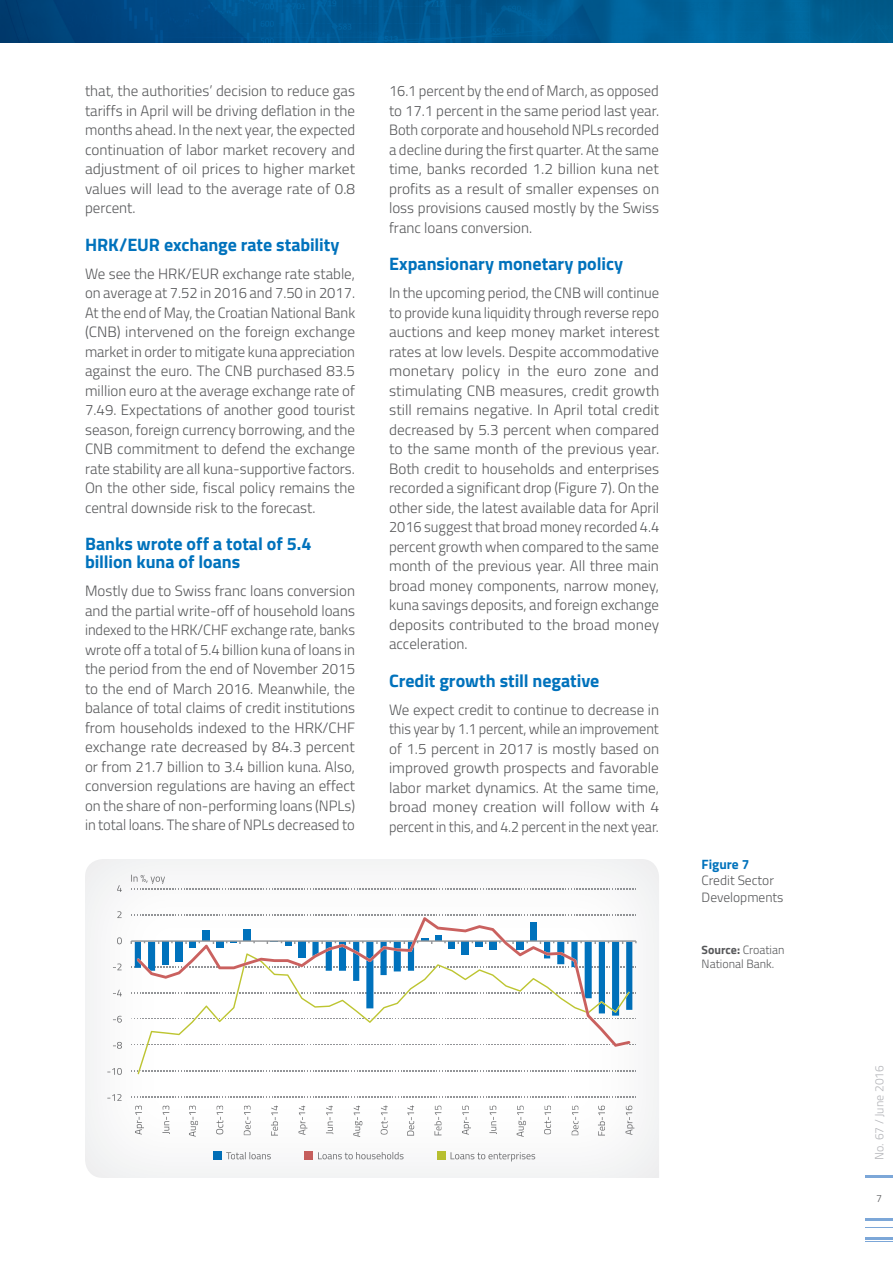
<style>
.page{position:relative;width:893px;height:1263px;background:#fff}
.page>*{position:absolute;margin:0;border:0;box-sizing:border-box;transform-origin:0 0}
.t1{font:700 18px/18px "Titillium";letter-spacing:-.005em;color:#0072bc}
.t2{font:300 15px/19.5px "Titillium";color:#57585a;text-align:justify}
.t3{font:300 13.5px/16.2px "Titillium";color:#57585a}
.t4{font:700 13.5px "Titillium";color:#0072bc}
.t5{font:300 12px/14.4px "Titillium";color:#57585a}
.t6{font:300 12px "Titillium";color:#b2b3b7}
.t7{font:300 10.5px "Titillium";color:#57585a}
.s1{font-weight:700}
</style>
<div class="page">
<img style="left:0;top:0;width:893px;height:43px">
<hr style="left:865px;top:1175px;width:28px;height:3px;background:#7ca7d8">
<hr style="left:865px;top:1218px;width:28px;height:2px;background:#7ca7d8">
<hr style="left:865px;top:1237px;width:28px;height:2px;background:#7ca7d8">
<svg style="left:865px;top:1227px;width:28px;height:1px"></svg>
<svg style="left:865px;top:1241px;width:28px;height:1px"></svg>
<img style="left:85px;top:859px;width:574px;height:319px">
<img style="left:135px;top:944px;width:2px;height:24px">
<svg style="left:131px;top:915px;width:506px;height:1px"></svg>
<svg style="left:630px;top:1044px;width:7px;height:2px"></svg>
<svg style="left:131px;top:1070px;width:506px;height:1px"></svg>
<svg style="left:131px;top:1096px;width:506px;height:1px"></svg>
<svg style="left:630px;top:1003px;width:7px;height:16px"></svg>
<img style="left:630px;top:944px;width:2px;height:66px">
<img style="left:630px;top:940px;width:7px;height:4px">
<img style="left:131px;top:940px;width:6px;height:4px">
<img style="left:138px;top:1047px;width:107px;height:27px">
<img style="left:137px;top:917px;width:493px;height:130px">
<img style="left:131px;top:875px;width:29px;height:2px">
<svg style="left:131px;top:877px;width:506px;height:12px"></svg>
<svg style="left:117px;top:885px;width:5px;height:7px"></svg>
<svg style="left:117px;top:911px;width:5px;height:7px"></svg>
<svg style="left:117px;top:937px;width:5px;height:7px"></svg>
<svg style="left:113px;top:963px;width:9px;height:7px"></svg>
<svg style="left:113px;top:990px;width:9px;height:6px"></svg>
<svg style="left:113px;top:1016px;width:9px;height:6px"></svg>
<svg style="left:113px;top:1042px;width:9px;height:7px"></svg>
<img style="left:107px;top:1068px;width:15px;height:7px">
<img style="left:107px;top:1094px;width:15px;height:7px">
<img style="left:135px;top:1120px;width:9px;height:15px">
<img style="left:135px;top:1105px;width:7px;height:15px">
<img style="left:162px;top:1105px;width:8px;height:29px">
<img style="left:189px;top:1120px;width:9px;height:17px">
<img style="left:189px;top:1105px;width:7px;height:15px">
<img style="left:216px;top:1120px;width:7px;height:14px">
<img style="left:216px;top:1105px;width:7px;height:15px">
<img style="left:244px;top:1120px;width:7px;height:15px">
<img style="left:244px;top:1105px;width:7px;height:15px">
<svg style="left:271px;top:1131px;width:7px;height:4px"></svg>
<img style="left:271px;top:1105px;width:7px;height:26px">
<img style="left:298px;top:1120px;width:10px;height:15px">
<img style="left:299px;top:1105px;width:6px;height:15px">
<img style="left:326px;top:1105px;width:7px;height:29px">
<img style="left:353px;top:1121px;width:9px;height:16px">
<img style="left:353px;top:1105px;width:7px;height:15px">
<img style="left:380px;top:1105px;width:8px;height:30px">
<img style="left:381px;top:1105px;width:7px;height:15px">
<img style="left:407px;top:1120px;width:7px;height:15px">
<img style="left:407px;top:1105px;width:7px;height:15px">
<svg style="left:434px;top:1131px;width:7px;height:4px"></svg>
<img style="left:434px;top:1105px;width:8px;height:25px">
<img style="left:462px;top:1120px;width:9px;height:15px">
<img style="left:462px;top:1105px;width:7px;height:15px">
<img style="left:489px;top:1105px;width:8px;height:29px">
<img style="left:517px;top:1121px;width:9px;height:16px">
<img style="left:517px;top:1105px;width:7px;height:15px">
<img style="left:544px;top:1120px;width:7px;height:14px">
<img style="left:544px;top:1105px;width:7px;height:15px">
<img style="left:571px;top:1105px;width:8px;height:30px">
<img style="left:572px;top:1105px;width:7px;height:15px">
<svg style="left:598px;top:1131px;width:7px;height:4px"></svg>
<img style="left:598px;top:1105px;width:7px;height:26px">
<img style="left:625px;top:1120px;width:10px;height:15px">
<img style="left:626px;top:1105px;width:6px;height:15px">
<img style="left:451px;top:1152px;width:84px;height:9px">
<img style="left:236px;top:1152px;width:35px;height:7px">
<img style="left:318px;top:1152px;width:85px;height:7px">
<svg style="left:305px;top:1151px;width:8px;height:8px"></svg>
<svg style="left:214px;top:1151px;width:21px;height:8px"></svg>
<svg style="left:437px;top:1151px;width:8px;height:8px"></svg>
<p class="t2" style="left:85px;top:81px;width:272px">that, the authorities’ decision to reduce gas tariffs in April will be driving deflation in the months ahead. In the next year, the expected continuation of labor market recovery and adjustment of oil prices to higher market values will lead to the average rate of 0.8 percent.</p>
<p class="t1" style="left:85px;top:235px;width:256px">hRK/EUR exchange rate stability</p>
<p class="t2" style="left:85px;top:263px;width:272px">We see the HRK/EUR exchange rate stable, on average at 7.52 in 2016 and 7.50 in 2017.<br>At the end of May, the Croatian National Bank (CNB) intervened on the foreign exchange market in order to mitigate kuna appreciation against the euro. The CNB purchased 83.5 million euro at the average exchange rate of 7.49. Expectations of another good tourist season, foreign currency borrowing, and the CNB commitment to defend the exchange rate stability are all kuna-supportive factors.<br>On the other side, fiscal policy remains the central downside risk to the forecast.</p>
<p class="t1" style="left:85px;top:534px;width:228px">Banks wrote off a total of 5.4 billion kuna of loans</p>
<p class="t2" style="left:85px;top:581px;width:272px">Mostly due to Swiss franc loans conversion and the partial write-off of household loans indexed to the HRK/CHF exchange rate, banks wrote off a total of 5.4 billion kuna of loans in the period from the end of November 2015 to the end of March 2016. Meanwhile, the balance of total claims of credit institutions from households indexed to the HRK/CHF exchange rate decreased by 84.3 percent or from 21.7 billion to 3.4 billion kuna. Also, conversion regulations are having an effect on the share of non-performing loans (NPLs) in total loans. The share of NPLs decreased to</p>
<p class="t2" style="left:389px;top:81px;width:272px">16.1 percent by the end of March, as opposed to 17.1 percent in the same period last year.<br>Both corporate and household NPLs recorded a decline during the first quarter. At the same time, banks recorded 1.2 billion kuna net profits as a result of smaller expenses on loss provisions caused mostly by the Swiss franc loans conversion.</p>
<p class="t1" style="left:389px;top:254px;width:236px">Expansionary monetary policy</p>
<p class="t2" style="left:389px;top:283px;width:272px">In the upcoming period, the CNB will continue to provide kuna liquidity through reverse repo auctions and keep money market interest rates at low levels. Despite accommodative monetary policy in the euro zone and stimulating CNB measures, credit growth still remains negative. In April total credit decreased by 5.3 percent when compared to the same month of the previous year.<br>Both credit to households and enterprises recorded a significant drop (Figure 7). On the other side, the latest available data for April 2016 suggest that broad money recorded 4.4 percent growth when compared to the same month of the previous year. All three main broad money components, narrow money, kuna savings deposits, and foreign exchange deposits contributed to the broad money acceleration.</p>
<p class="t1" style="left:389px;top:671px;width:212px">Credit growth still negative</p>
<p class="t2" style="left:389px;top:699px;width:272px">We expect credit to continue to decrease in this year by 1.1 percent, while an improvement of 1.5 percent in 2017 is mostly based on improved growth prospects and favorable labor market dynamics. At the same time, broad money creation will follow with 4 percent in this, and 4.2 percent in the next year.</p>
<p class="t4" style="left:702px;top:854px;width:49px">Figure 7</p>
<p class="t3" style="left:702px;top:872px;width:83px">Credit Sector<br>Developments</p>
<p class="t5" style="left:702px;top:942px;width:84px"><span class="s1">Source:</span> Croatian<br>National Bank.</p>
<p class="t6" style="left:871px;top:1160px;width:96px;rotate:-90deg">No. 67 / June 2016</p>
<p class="t7" style="left:876px;top:1191px;width:7px">7</p>
</div>
